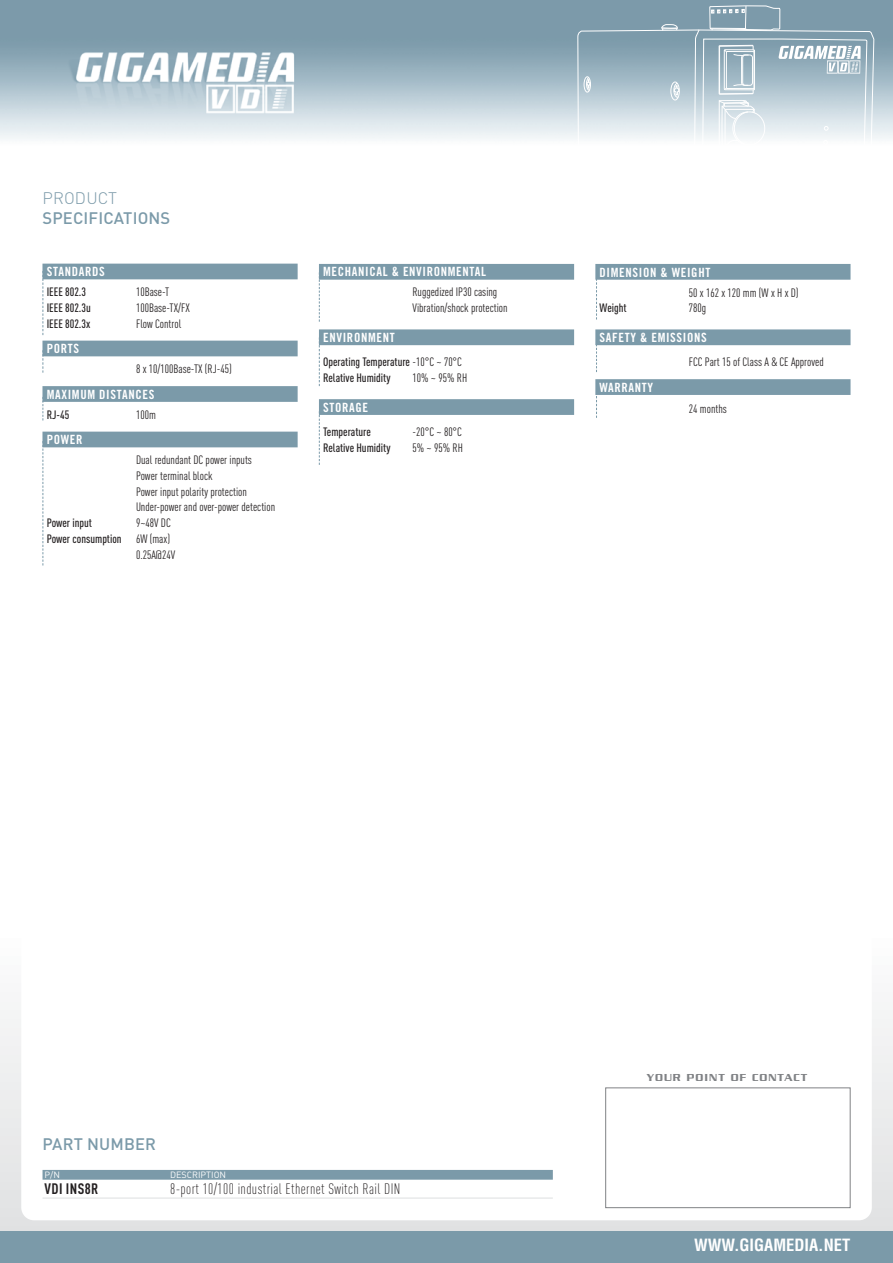
<style>
.page{position:relative;width:893px;height:1263px;background:#fff}
.page>*{position:absolute;margin:0;border:0;box-sizing:border-box;transform-origin:0 0}
.t1{font:500 16.5px "DIN";letter-spacing:.01em;color:#7b9aa9}
.t2{font:700 condensed 16.5px "Helvetica";color:#fff}
.t3{font:300 16.5px "DIN";letter-spacing:.01em;color:#7b9aa9}
.t4{font:300 condensed 15px "DINOT";letter-spacing:.025em;color:#231f20}
.t5{font:700 condensed 15px "DINOT";letter-spacing:.025em;color:#231f20}
.t6{font:12.75px "Trade Gothic Bold Cond Twenty";letter-spacing:.05em;color:#fff}
.t7{font:condensed 12px/15.8px "DINOT";color:#231f20}
.t8{font:500 condensed 12px/15.8px "DINOT";color:#231f20}
.t9{font:500 10.95px "Serpentine";letter-spacing:.095em;color:#808285}
.t10{font:9px "DIN Regular Alternate";color:#fff}
.s1{font-weight:400}
</style>
<div class="page">
<svg style="left:0;top:1010px;width:892px;height:221px"></svg>
<div style="left:0;top:1231px;width:892px;height:32px;background:#7b9aa9"></div>
<img style="left:0;top:0;width:892px;height:139px">
<div style="left:21px;top:267px;width:851px;height:953px;background:#fff;border-radius:13px"></div>
<div style="left:605px;top:1088px;width:245px;height:120px;border:1px solid #808285"></div>
<div style="left:43px;top:1170px;width:510px;height:10px;background:#7b9aa9"></div>
<hr style="left:43px;top:1198px;width:510px;height:1px;background:#dedfe0">
<svg style="left:577px;top:5px;width:297px;height:134px"></svg>
<div style="left:42px;top:264px;width:256px;height:15px;background:#7b9aa9"></div>
<div style="left:42px;top:341px;width:256px;height:15px;background:#7b9aa9"></div>
<div style="left:42px;top:386px;width:256px;height:16px;background:#7b9aa9"></div>
<div style="left:42px;top:432px;width:256px;height:15px;background:#7b9aa9"></div>
<div style="left:319px;top:264px;width:255px;height:16px;background:#7b9aa9"></div>
<div style="left:319px;top:329px;width:255px;height:16px;background:#7b9aa9"></div>
<div style="left:319px;top:399px;width:255px;height:16px;background:#7b9aa9"></div>
<svg style="left:43px;top:279px;width:1px;height:56px"></svg>
<svg style="left:43px;top:402px;width:1px;height:19px"></svg>
<svg style="left:43px;top:447px;width:1px;height:119px"></svg>
<svg style="left:43px;top:356px;width:1px;height:17px"></svg>
<svg style="left:596px;top:280px;width:1px;height:40px"></svg>
<svg style="left:596px;top:345px;width:1px;height:27px"></svg>
<svg style="left:596px;top:396px;width:1px;height:22px"></svg>
<div style="left:595px;top:264px;width:255px;height:16px;background:#7b9aa9"></div>
<div style="left:595px;top:329px;width:255px;height:16px;background:#7b9aa9"></div>
<div style="left:595px;top:379px;width:255px;height:16px;background:#7b9aa9"></div>
<svg style="left:319px;top:279px;width:1px;height:43px"></svg>
<svg style="left:319px;top:345px;width:1px;height:41px"></svg>
<svg style="left:319px;top:415px;width:1px;height:50px"></svg>
<h1 class="t3" style="left:43px;top:192px;width:76px">PRODUCT</h1>
<h1 class="t1" style="left:43px;top:212px;width:129px">SPECIFICATIONS</h1>
<p class="t6" style="left:47px;top:267px;width:59px">STANDARDS</p>
<p class="t8" style="left:47px;top:285px;width:41px">IEEE 802.3</p>
<p class="t7" style="left:136px;top:285px;width:35px">10Base-T</p>
<p class="t8" style="left:47px;top:301px;width:46px">IEEE 802.3u</p>
<p class="t7" style="left:136px;top:301px;width:55px">100Base-TX/FX</p>
<p class="t8" style="left:47px;top:317px;width:45px">IEEE 802.3x</p>
<p class="t7" style="left:136px;top:317px;width:47px">Flow Control</p>
<p class="t6" style="left:47px;top:344px;width:34px">PORTS</p>
<p class="t7" style="left:136px;top:362px;width:97px">8 x 10/100Base-TX (RJ-45)</p>
<p class="t6" style="left:47px;top:389px;width:109px">MAXIMUM DISTANCES</p>
<p class="t8" style="left:47px;top:408px;width:24px">RJ-45</p>
<p class="t7" style="left:136px;top:408px;width:21px">100m</p>
<p class="t6" style="left:47px;top:435px;width:37px">POWER</p>
<p class="t7" style="left:136px;top:453px;width:141px">Dual redundant DC power inputs<br>Power terminal block<br>Power input polarity protection<br>Under-power and over-power detection</p>
<p class="t8" style="left:47px;top:516px;width:47px">Power input</p>
<p class="t7" style="left:136px;top:516px;width:36px">9~48V DC</p>
<p class="t8" style="left:47px;top:532px;width:125px">Power consumption <span class="s1">6W (max)</span></p>
<p class="t7" style="left:136px;top:548px;width:41px">0.25A@24V</p>
<p class="t6" style="left:323px;top:267px;width:164px">MECHANICAL &amp; ENVIRONMENTAL</p>
<p class="t7" style="left:412px;top:286px;width:97px">Ruggedized IP30 casing<br>Vibration/shock protection</p>
<p class="t6" style="left:323px;top:333px;width:73px">ENVIRONMENT</p>
<p class="t8" style="left:323px;top:355px;width:140px">Operating Temperature <span class="s1">-10°C ~ 70°C<br></span>Relative Humidity</p>
<p class="t7" style="left:412px;top:371px;width:56px">10% ~ 95% RH</p>
<p class="t6" style="left:323px;top:403px;width:46px">STORAGE</p>
<p class="t8" style="left:323px;top:425px;width:49px">Temperature</p>
<p class="t7" style="left:412px;top:425px;width:51px">-20°C ~ 80°C</p>
<p class="t8" style="left:323px;top:441px;width:69px">Relative Humidity</p>
<p class="t7" style="left:412px;top:441px;width:52px">5% ~ 95% RH</p>
<p class="t6" style="left:600px;top:267px;width:112px">DIMENSION &amp; WEIGHT</p>
<p class="t7" style="left:689px;top:286px;width:111px">50 x 162 x 120 mm (W x H x D)</p>
<p class="t8" style="left:600px;top:301px;width:29px">Weight</p>
<p class="t7" style="left:689px;top:301px;width:19px">780g</p>
<p class="t6" style="left:600px;top:333px;width:109px">SAFETY &amp; EMISSIONS</p>
<p class="t7" style="left:689px;top:355px;width:136px">FCC Part 15 of Class A &amp; CE Approved</p>
<p class="t6" style="left:600px;top:383px;width:55px">WARRANTY</p>
<p class="t7" style="left:689px;top:402px;width:39px">24 months</p>
<h1 class="t1" style="left:43px;top:1138px;width:115px">PART NUMBER</h1>
<p class="t10" style="left:45px;top:1172px;width:17px">P/N</p>
<p class="t10" style="left:170px;top:1172px;width:58px">DESCRIPTION</p>
<p class="t5" style="left:45px;top:1180px;width:55px">VDI INS8R</p>
<p class="t4" style="left:170px;top:1184px;width:232px">8-port 10/100 industrial Ethernet Switch Rail DIN</p>
<p class="t9" style="left:647px;top:1074px;width:162px">YOUR POINT OF CONTACT</p>
<h1 class="t2" style="left:694px;top:1239px;width:158px">WWW.GIGAMEDIA.NET</h1>
</div>
